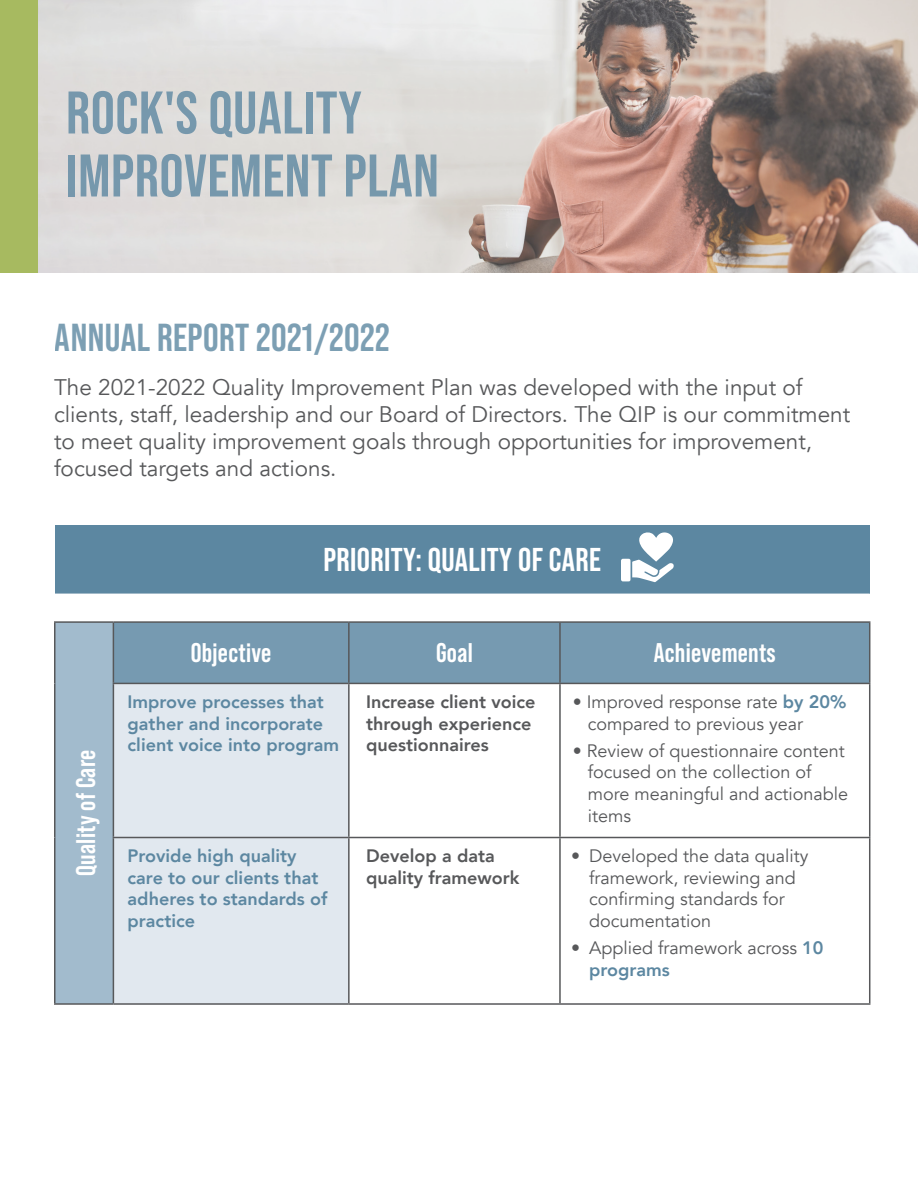
<style>
.page{position:relative;width:918px;height:1188px;background:#fff}
.page>*{position:absolute;margin:0;border:0;box-sizing:border-box;transform-origin:0 0}
.t1{font:700 60px/63px "Bebas Neue Pro";letter-spacing:.01em;color:#5c87a1}
.t2{font:700 39px "Bebas Neue Pro";letter-spacing:.01em;color:#5c87a1}
.t3{font:700 33px "Bebas Neue Pro";letter-spacing:.01em;color:#fff}
.t4{font:700 27px "Bebas Neue Pro";letter-spacing:.01em;color:#fff}
.t5{font:22.5px/27px "Avenir";color:#57585a}
.t6{font:18px/21.6px "Avenir";color:#57585a}
.t7{font:800 18px/21.6px "Avenir";color:#5c87a1}
.t8{font:800 18px/21.6px "Avenir";color:#57585a}
.s1{font-weight:800;color:#5c87a1}
</style>
<div class="page">
<img style="left:38px;top:0;width:880px;height:272px">
<div style="left:0;top:0;width:38px;height:272px;background:#a7ba60"></div>
<div style="left:55px;top:525px;width:815px;height:69px;background:#5c87a1"></div>
<div style="left:55px;top:622px;width:58px;height:382px;background:#a2bbcd"></div>
<div style="left:114px;top:623px;width:755px;height:60px;background:#769ab1"></div>
<svg style="left:114px;top:684px;width:234px;height:319px;background:#dfe5ec"></svg>
<svg style="left:350px;top:684px;width:519px;height:155px"></svg>
<hr style="left:54px;top:621px;width:59px;height:2px;background:#57585a">
<hr style="left:54px;top:623px;width:2px;height:60px;background:#57585a">
<hr style="left:113px;top:621px;width:236px;height:2px;background:#57585a">
<hr style="left:113px;top:623px;width:1px;height:60px;background:#57585a">
<hr style="left:349px;top:621px;width:211px;height:2px;background:#57585a">
<hr style="left:348px;top:623px;width:2px;height:60px;background:#57585a">
<hr style="left:560px;top:621px;width:310px;height:2px;background:#57585a">
<hr style="left:559px;top:623px;width:2px;height:60px;background:#57585a">
<hr style="left:869px;top:623px;width:1px;height:60px;background:#57585a">
<hr style="left:54px;top:683px;width:2px;height:155px;background:#57585a">
<hr style="left:113px;top:683px;width:236px;height:1px;background:#57585a">
<hr style="left:113px;top:684px;width:1px;height:153px;background:#57585a">
<hr style="left:349px;top:683px;width:211px;height:1px;background:#57585a">
<hr style="left:348px;top:684px;width:2px;height:153px;background:#57585a">
<hr style="left:560px;top:683px;width:310px;height:1px;background:#57585a">
<hr style="left:559px;top:684px;width:2px;height:153px;background:#57585a">
<hr style="left:869px;top:684px;width:1px;height:153px;background:#57585a">
<hr style="left:54px;top:838px;width:2px;height:165px;background:#57585a">
<hr style="left:113px;top:837px;width:236px;height:1px;background:#57585a">
<hr style="left:113px;top:838px;width:1px;height:165px;background:#57585a">
<hr style="left:349px;top:837px;width:211px;height:1px;background:#57585a">
<hr style="left:348px;top:838px;width:2px;height:165px;background:#57585a">
<hr style="left:560px;top:837px;width:310px;height:1px;background:#57585a">
<hr style="left:559px;top:838px;width:2px;height:165px;background:#57585a">
<hr style="left:869px;top:838px;width:1px;height:165px;background:#57585a">
<hr style="left:54px;top:1003px;width:59px;height:2px;background:#57585a">
<hr style="left:113px;top:1003px;width:236px;height:2px;background:#57585a">
<hr style="left:349px;top:1003px;width:211px;height:2px;background:#57585a">
<hr style="left:560px;top:1003px;width:310px;height:2px;background:#57585a">
<svg style="left:621px;top:532px;width:53px;height:50px"></svg>
<h1 class="t1" style="left:66px;top:80px;width:374px">ROCK'S QUALITY<br>IMPROVEMENT PLAN</h1>
<h2 class="t2" style="left:55px;top:315px;width:336px">ANNUAL REPORT 2021/2022</h2>
<p class="t5" style="left:54px;top:374px;width:798px">The 2021-2022 Quality Improvement Plan was developed with the input of clients, staff, leadership and our Board of Directors. The QIP is our commitment to meet quality improvement goals through opportunities for improvement, focused targets and actions.</p>
<p class="t4" style="left:70px;top:876px;width:128px;rotate:-90deg">Quality of Care</p>
<p class="t3" style="left:324px;top:540px;width:279px">PRIORITY: QUALITY OF CARE</p>
<p class="t4" style="left:191px;top:637px;width:82px">Objective</p>
<p class="t4" style="left:436px;top:637px;width:38px">Goal</p>
<p class="t4" style="left:654px;top:637px;width:123px">Achievements</p>
<p class="t7" style="left:128px;top:691px;width:213px">Improve processes that gather and incorporate client voice into program</p>
<p class="t8" style="left:366px;top:691px;width:171px">Increase client voice through experience questionnaires</p>
<p class="t6" style="left:588px;top:692px;width:260px;text-indent:-15px">• Improved response rate <span class="s1">by 20% </span>compared to previous year</p>
<p class="t6" style="left:588px;top:740px;width:262px;text-indent:-15px">• Review of questionnaire content focused on the collection of more meaningful and actionable items</p>
<p class="t7" style="left:128px;top:845px;width:201px">Provide high quality care to our clients that adheres to standards of practice</p>
<p class="t8" style="left:366px;top:845px;width:155px">Develop a data quality framework</p>
<p class="t6" style="left:589px;top:846px;width:221px;text-indent:-18px">• Developed the data quality framework, reviewing and confirming standards for documentation</p>
<p class="t6" style="left:589px;top:937px;width:236px;text-indent:-18px">• Applied framework across <span class="s1">10 programs</span></p>
</div>
